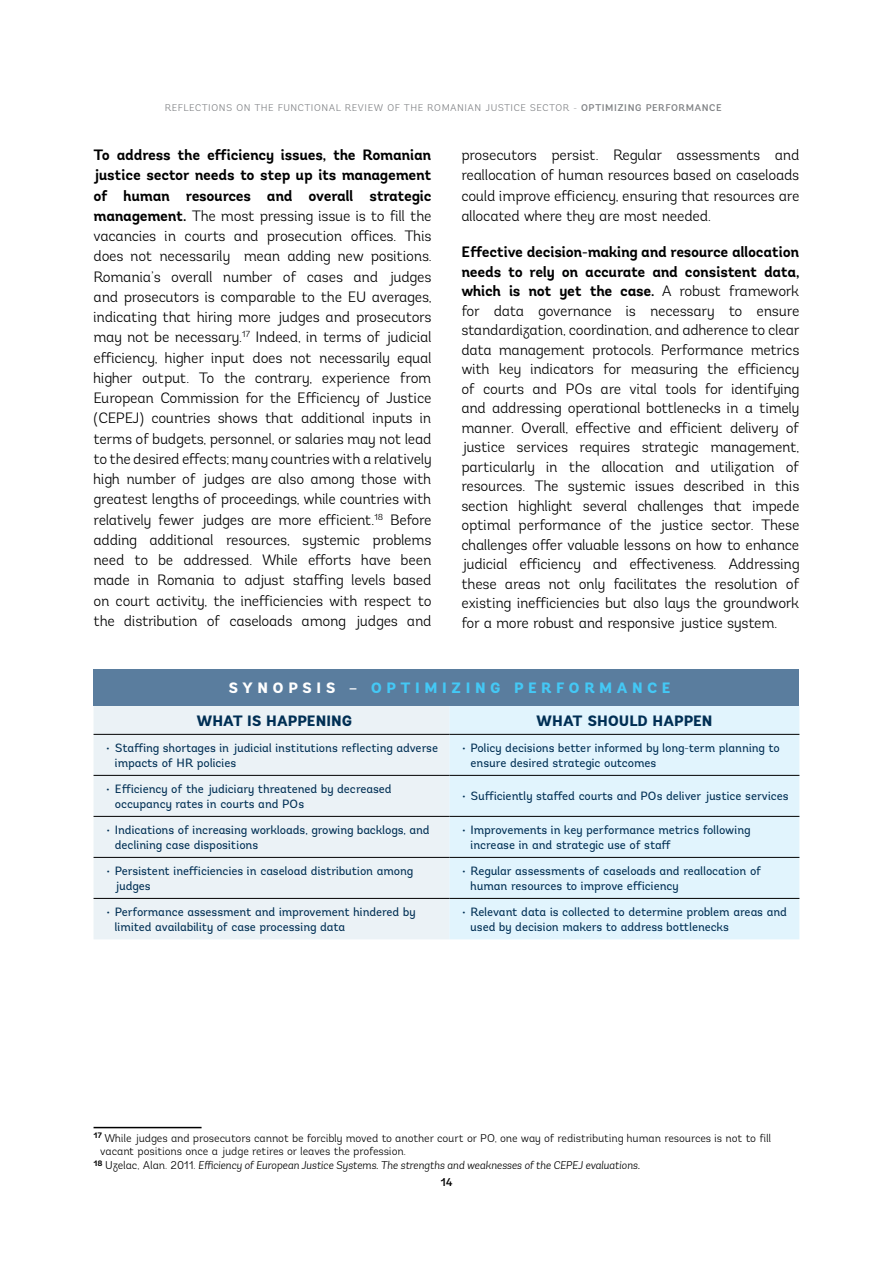
<style>
.page{position:relative;width:893px;height:1263px;background:#fff}
.page>*{position:absolute;margin:0;border:0;box-sizing:border-box;transform-origin:0 0}
.t1{font:300 15px/20.2px "Andes";letter-spacing:-.02em;color:#000;text-align:justify}
.t2{font:800 15px/32.5px "Andes";letter-spacing:.27em;color:#44c8f5}
.t3{font:800 15px "Andes";letter-spacing:-.02em;color:#002f54}
.t4{font:12px/15px "Andes";letter-spacing:-.01em;color:#002f54}
.t5{font:300 11.25px "Andes";letter-spacing:-.005em;color:#000}
.t6{font:italic 300 11.25px "Andes";color:#000}
.t7{font:500 11.25px "Andes";color:#000}
.t8{font:300 9.75px "Andes";letter-spacing:.04em;color:#808285}
.s1{font-weight:500}
.s2{font-weight:700}
.s3{color:#fff}
.s4{color:#002f54}
.s5{font-style:normal}
</style>
<div class="page">
<hr style="left:94px;top:1127px;width:108px;height:1px;background:#000">
<div style="left:94px;top:669px;width:705px;height:37px;background:#5a7d9e"></div>
<div style="left:94px;top:706px;width:355px;height:233px;background:#ebf2f6"></div>
<div style="left:449px;top:706px;width:350px;height:233px;background:#e1f4fd"></div>
<hr style="left:94px;top:734px;width:355px;height:1px;background:#000">
<hr style="left:449px;top:734px;width:350px;height:1px;background:#000">
<hr style="left:94px;top:775px;width:355px;height:1px;background:#000">
<hr style="left:449px;top:775px;width:350px;height:1px;background:#000">
<hr style="left:94px;top:816px;width:355px;height:1px;background:#000">
<hr style="left:449px;top:816px;width:350px;height:1px;background:#000">
<hr style="left:94px;top:857px;width:355px;height:1px;background:#000">
<hr style="left:449px;top:857px;width:350px;height:1px;background:#000">
<hr style="left:94px;top:898px;width:355px;height:1px;background:#000">
<hr style="left:449px;top:898px;width:350px;height:1px;background:#000">
<p class="t8" style="left:165px;top:102px;width:558px">REFLECTIONS ON THE FUNCTIONAL REVIEW OF THE ROMANIAN JUSTICE SECTOR - <span class="s1">OPTIMIZING PERFORMANCE</span></p>
<p class="t1" style="left:94px;top:145px;width:340px"><span class="s2">To address the efficiency issues, the Romanian justice sector needs to step up its management of human resources and overall strategic management.</span> The most pressing issue is to fill the vacancies in courts and prosecution offices. This does not necessarily mean adding new positions.<br>Romania’s overall number of cases and judges and prosecutors is comparable to the EU averages, indicating that hiring more judges and prosecutors may not be necessary.<sup>17</sup> Indeed, in terms of judicial efficiency, higher input does not necessarily equal higher output. To the contrary, experience from European Commission for the Efficiency of Justice (CEPEJ) countries shows that additional inputs in terms of budgets, personnel, or salaries may not lead to the desired effects; many countries with a relatively high number of judges are also among those with greatest lengths of proceedings, while countries with relatively fewer judges are more efficient.<sup>18</sup> Before adding additional resources, systemic problems need to be addressed. While efforts have been made in Romania to adjust staffing levels based on court activity, the inefficiencies with respect to the distribution of caseloads among judges and</p>
<p class="t1" style="left:461px;top:145px;width:340px">prosecutors persist. Regular assessments and reallocation of human resources based on caseloads could improve efficiency, ensuring that resources are allocated where they are most needed.</p>
<p class="t1" style="left:461px;top:242px;width:340px;line-height:19.5px"><span class="s2">Effective decision-making and resource allocation needs to rely on accurate and consistent data, which is not yet the case.</span> A robust framework for data governance is necessary to ensure standardization, coordination, and adherence to clear data management protocols. Performance metrics with key indicators for measuring the efficiency of courts and POs are vital tools for identifying and addressing operational bottlenecks in a timely manner. Overall, effective and efficient delivery of justice services requires strategic management, particularly in the allocation and utilization of resources. The systemic issues described in this section highlight several challenges that impede optimal performance of the justice sector. These challenges offer valuable lessons on how to enhance judicial efficiency and effectiveness. Addressing these areas not only facilitates the resolution of existing inefficiencies but also lays the groundwork for a more robust and responsive justice system.</p>
<p class="t2" style="left:196px;top:672px;width:476px;text-indent:32px"><span class="s3">SYNOPSIS –</span> OPTIMIZING PERFORMANCE<br><span class="s4">WHAT IS HAPPENING</span></p>
<p class="t3" style="left:536px;top:711px;width:178px">WHAT SHOULD HAPPEN</p>
<p class="t4" style="left:115px;top:740px;width:325px;text-indent:-9px">• Staffing shortages in judicial institutions reflecting adverse impacts of HR policies</p>
<p class="t4" style="left:471px;top:740px;width:311px;text-indent:-9px">• Policy decisions better informed by long-term planning to ensure desired strategic outcomes</p>
<p class="t4" style="left:115px;top:781px;width:278px;text-indent:-9px">• Efficiency of the judiciary threatened by decreased occupancy rates in courts and POs</p>
<p class="t4" style="left:462px;top:789px;width:328px">• Sufficiently staffed courts and POs deliver justice services</p>
<p class="t4" style="left:115px;top:822px;width:316px;text-indent:-9px">• Indications of increasing workloads, growing backlogs, and declining case dispositions</p>
<p class="t4" style="left:471px;top:822px;width:281px;text-indent:-9px">• Improvements in key performance metrics following increase in and strategic use of staff</p>
<p class="t4" style="left:115px;top:863px;width:300px;text-indent:-9px">• Persistent inefficiencies in caseload distribution among judges</p>
<p class="t4" style="left:471px;top:863px;width:292px;text-indent:-9px">• Regular assessments of caseloads and reallocation of human resources to improve efficiency</p>
<p class="t4" style="left:115px;top:904px;width:302px;text-indent:-9px">• Performance assessment and improvement hindered by limited availability of case processing data</p>
<p class="t4" style="left:471px;top:904px;width:318px;text-indent:-9px">• Relevant data is collected to determine problem areas and used by decision makers to address bottlenecks</p>
<p class="t5" style="left:94px;top:1131px;width:679px"><sup>17</sup> While judges and prosecutors cannot be forcibly moved to another court or PO, one way of redistributing human resources is not to fill</p>
<p class="t5" style="left:100px;top:1145px;width:307px">vacant positions once a judge retires or leaves the profession.</p>
<p class="t6" style="left:94px;top:1159px;width:548px"><sup>18</sup> <span class="s5">Uzelac, Alan. 2011.</span> Efficiency of European Justice Systems. The strengths and weaknesses of the CEPEJ evaluations.</p>
<p class="t7" style="left:440px;top:1175px;width:14px">14</p>
</div>
